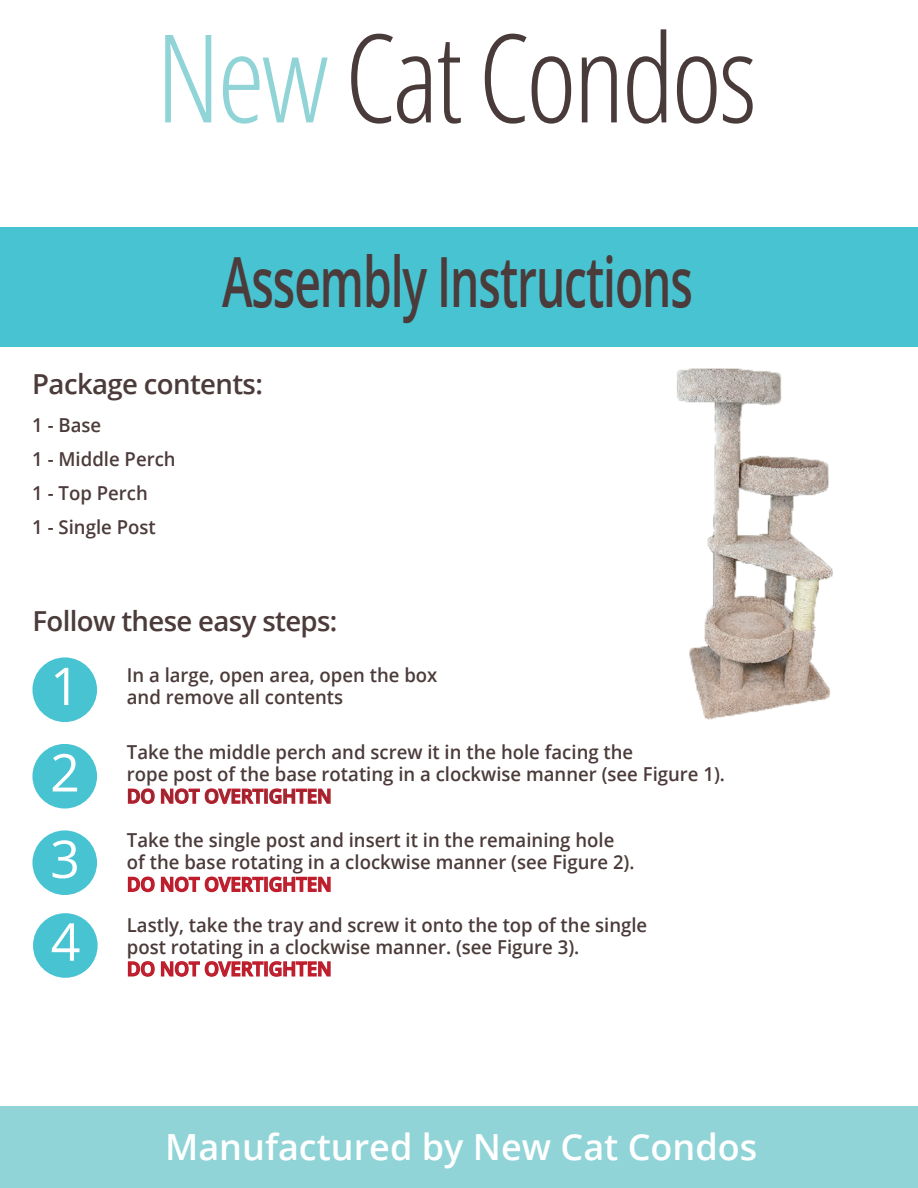
<style>
.page{position:relative;width:918px;height:1188px;background:#fff}
.page>*{position:absolute;margin:0;border:0;box-sizing:border-box;transform-origin:0 0}
.t1{font:600 69.3px "Open Sans";letter-spacing:-.025em;color:#4b3b3a;scale:.67 1}
.t2{font:52.05px "Open Sans";color:#fff}
.t3{font:600 36px "Open Sans";color:#fff}
.t4{font:600 27.6px "Open Sans";letter-spacing:-.025em;color:#4b3b3a}
.t5{font:600 19.2px/21.9px "Open Sans";color:#4b3b3a}
.t6{font:600 19.2px "Open Sans";color:#be1d2c}
</style>
<div class="page">
<div style="left:0;top:227px;width:918px;height:119px;background:#47c3d2"></div>
<div style="left:0;top:1107px;width:918px;height:81px;background:#90d4d7"></div>
<img style="left:165px;top:29px;width:588px;height:95px">
<svg style="left:127px;top:961px;width:204px;height:17px"></svg>
<div style="left:32px;top:657px;width:65px;height:65px;background:#47c3d2;border-radius:50%"></div>
<div style="left:32px;top:830px;width:65px;height:65px;background:#47c3d2;border-radius:50%"></div>
<div style="left:32px;top:744px;width:65px;height:65px;background:#47c3d2;border-radius:50%"></div>
<svg style="left:127px;top:876px;width:204px;height:17px"></svg>
<div style="left:33px;top:913px;width:65px;height:65px;background:#47c3d2;border-radius:50%"></div>
<svg style="left:127px;top:788px;width:204px;height:17px"></svg>
<img style="left:677px;top:368px;width:156px;height:352px">
<h1 class="t1" style="left:222px;top:234px;width:705px">Assembly Instructions</h1>
<h3 class="t4" style="left:32px;top:365px;width:232px">Package contents:</h3>
<p class="t5" style="left:32px;top:408px;width:145px;line-height:34px">1 - Base<br>1 - Middle Perch<br>1 - Top Perch<br>1 - Single Post</p>
<h3 class="t4" style="left:32px;top:602px;width:307px">Follow these easy steps:</h3>
<h2 class="t2" style="left:50px;top:650px;width:31px">1</h2>
<p class="t5" style="left:127px;top:664px;width:312px">In a large, open area, open the box and remove all contents</p>
<h2 class="t2" style="left:50px;top:737px;width:31px">2</h2>
<h2 class="t2" style="left:50px;top:823px;width:31px">3</h2>
<h2 class="t2" style="left:51px;top:906px;width:31px">4</h2>
<p class="t5" style="left:127px;top:741px;width:600px">Take the middle perch and screw it in the hole facing the<br>rope post of the base rotating in a clockwise manner (see Figure 1).<br>DO NOT OVERTIGHTEN</p>
<p class="t5" style="left:127px;top:829px;width:509px">Take the single post and insert it in the remaining hole of the base rotating in a clockwise manner (see Figure 2).</p>
<p class="t6" style="left:127px;top:871px;width:206px">DO NOT OVERTIGHTEN</p>
<p class="t5" style="left:127px;top:914px;width:522px">Lastly, take the tray and screw it onto the top of the single post rotating in a clockwise manner. (see Figure 3).</p>
<p class="t6" style="left:127px;top:956px;width:206px">DO NOT OVERTIGHTEN</p>
<h3 class="t3" style="left:165px;top:1122px;width:594px">Manufactured by New Cat Condos</h3>
</div>
